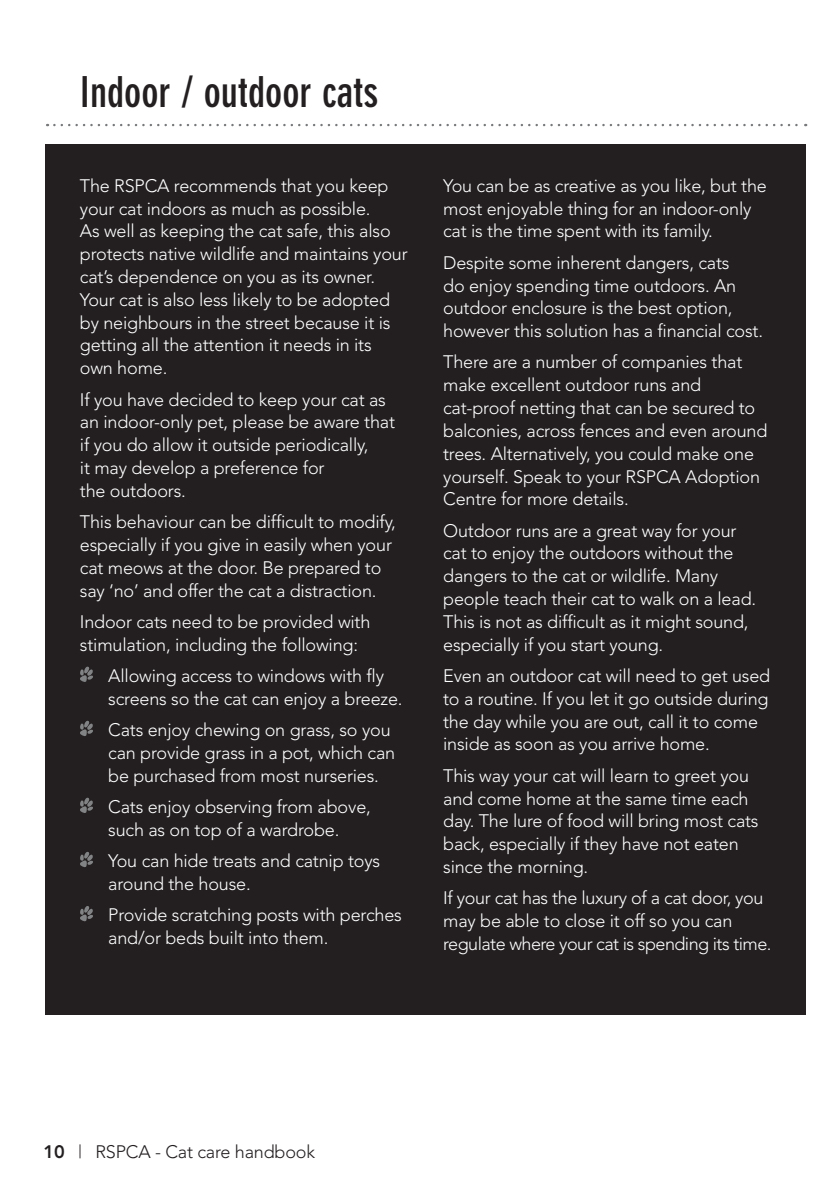
<style>
.page{position:relative;width:840px;height:1191px;background:#fff}
.page>*{position:absolute;margin:0;border:0;box-sizing:border-box;transform-origin:0 0}
.t1{font:700 condensed 42px "DIN Neuzeit Grotesk";color:#231f20}
.t2{font:300 18px/22.8px "Avenir";letter-spacing:-.01em;color:#fff}
.t3{font:300 18px "Avenir";letter-spacing:-.01em;color:#231f20}
.s1{font-weight:800}
</style>
<div class="page">
<div style="left:45px;top:144px;width:760px;height:870px;background:#231f20"></div>
<svg style="left:80px;top:666px;width:13px;height:16px"></svg>
<svg style="left:80px;top:720px;width:13px;height:16px"></svg>
<svg style="left:80px;top:797px;width:13px;height:16px"></svg>
<svg style="left:80px;top:851px;width:13px;height:16px"></svg>
<svg style="left:80px;top:906px;width:13px;height:15px"></svg>
<svg style="left:54px;top:124px;width:751px;height:2px"></svg>
<h1 class="t1" style="left:80px;top:68px;width:299px">Indoor / outdoor cats</h1>
<p class="t2" style="left:80px;top:174px;width:329px">The RSPCA recommends that you keep your cat indoors as much as possible.<br>As well as keeping the cat safe, this also protects native wildlife and maintains your cat’s dependence on you as its owner.<br>Your cat is also less likely to be adopted by neighbours in the street because it is getting all the attention it needs in its own home.</p>
<p class="t2" style="left:80px;top:388px;width:316px">If you have decided to keep your cat as an indoor-only pet, please be aware that if you do allow it outside periodically,<br>it may develop a preference for<br>the outdoors.</p>
<p class="t2" style="left:80px;top:510px;width:317px">This behaviour can be difficult to modify, especially if you give in easily when your cat meows at the door. Be prepared to say ‘no’ and offer the cat a distraction.</p>
<p class="t2" style="left:80px;top:610px;width:292px">Indoor cats need to be provided with stimulation, including the following:</p>
<p class="t2" style="left:108px;top:664px;width:295px">Allowing access to windows with fly screens so the cat can enjoy a breeze.</p>
<p class="t2" style="left:108px;top:718px;width:288px">Cats enjoy chewing on grass, so you can provide grass in a pot, which can be purchased from most nurseries.</p>
<p class="t2" style="left:108px;top:795px;width:264px">Cats enjoy observing from above, such as on top of a wardrobe.</p>
<p class="t2" style="left:108px;top:849px;width:273px">You can hide treats and catnip toys around the house.</p>
<p class="t2" style="left:108px;top:903px;width:295px">Provide scratching posts with perches and/or beds built into them.</p>
<p class="t2" style="left:443px;top:174px;width:325px">You can be as creative as you like, but the most enjoyable thing for an indoor-only cat is the time spent with its family.</p>
<p class="t2" style="left:443px;top:251px;width:321px">Despite some inherent dangers, cats<br>do enjoy spending time outdoors. An outdoor enclosure is the best option, however this solution has a financial cost.</p>
<p class="t2" style="left:443px;top:351px;width:325px">There are a number of companies that make excellent outdoor runs and cat-proof netting that can be secured to balconies, across fences and even around trees. Alternatively, you could make one yourself. Speak to your RSPCA Adoption Centre for more details.</p>
<p class="t2" style="left:443px;top:519px;width:314px">Outdoor runs are a great way for your cat to enjoy the outdoors without the dangers to the cat or wildlife. Many people teach their cat to walk on a lead.<br>This is not as difficult as it might sound, especially if you start young.</p>
<p class="t2" style="left:443px;top:664px;width:328px">Even an outdoor cat will need to get used to a routine. If you let it go outside during the day while you are out, call it to come inside as soon as you arrive home.</p>
<p class="t2" style="left:443px;top:764px;width:317px">This way your cat will learn to greet you and come home at the same time each day. The lure of food will bring most cats back, especially if they have not eaten since the morning.</p>
<p class="t2" style="left:443px;top:886px;width:330px">If your cat has the luxury of a cat door, you may be able to close it off so you can regulate where your cat is spending its time.</p>
<p class="t3" style="left:43px;top:1141px;width:273px"><span class="s1">10</span> | RSPCA - Cat care handbook</p>
</div>
